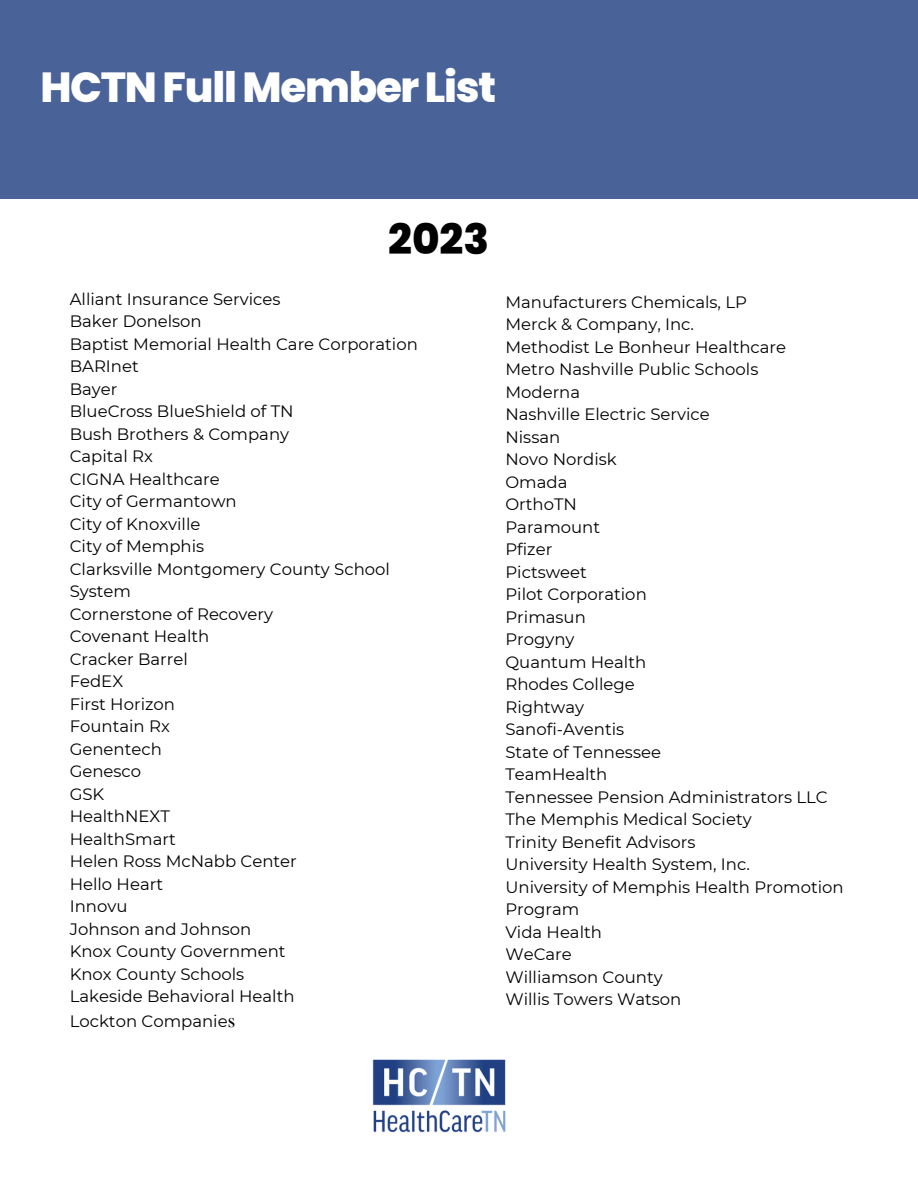
<style>
.page{position:relative;width:918px;height:1188px;background:#fff}
.page>*{position:absolute;margin:0;border:0;box-sizing:border-box;transform-origin:0 0}
.t1{font:800 42px "Poppins";letter-spacing:-.03em;color:#fff}
.t2{font:800 42px "Poppins";color:#000}
.t3{font:16.5px/22.5px "Montserrat";color:#000}
.s1{font-family:"Times";font-size:19.5px}
</style>
<div class="page">
<div style="left:0;top:0;width:918px;height:198px;background:#496399"></div>
<img style="left:372px;top:1059px;width:134px;height:74px">
<p class="t1" style="left:40px;top:58px;width:457px">HCTN Full Member List</p>
<p class="t2" style="left:388px;top:210px;width:103px">2023</p>
<p class="t3" style="left:70px;top:288px;width:350px">Alliant Insurance Services<br>Baker Donelson<br>Baptist Memorial Health Care Corporation<br>BARInet<br>Bayer<br>BlueCross BlueShield of TN<br>Bush Brothers &amp; Company<br>Capital Rx<br>CIGNA Healthcare<br>City of Germantown<br>City of Knoxville<br>City of Memphis<br>Clarksville Montgomery County School<br>System<br>Cornerstone of Recovery<br>Covenant Health<br>Cracker Barrel<br>FedEX<br>First Horizon<br>Fountain Rx<br>Genentech<br>Genesco<br>GSK<br>HealthNEXT<br>HealthSmart<br>Helen Ross McNabb Center<br>Hello Heart<br>Innovu<br>Johnson and Johnson<br>Knox County Government<br>Knox County Schools<br>Lakeside Behavioral Health</p>
<p class="t3" style="left:70px;top:1010px;width:167px">Lockton Companie<span class="s1">s</span></p>
<p class="t3" style="left:505px;top:290px;width:243px">Manufacturers Chemicals, LP</p>
<p class="t3" style="left:505px;top:313px;width:190px">Merck &amp; Company, Inc.</p>
<p class="t3" style="left:505px;top:335px;width:282px">Methodist Le Bonheur Healthcare</p>
<p class="t3" style="left:505px;top:358px;width:254px">Metro Nashville Public Schools</p>
<p class="t3" style="left:505px;top:380px;width:76px">Moderna</p>
<p class="t3" style="left:505px;top:403px;width:206px">Nashville Electric Service</p>
<p class="t3" style="left:505px;top:425px;width:56px">Nissan</p>
<p class="t3" style="left:505px;top:448px;width:113px">Novo Nordisk</p>
<p class="t3" style="left:505px;top:470px;width:63px">Omada</p>
<p class="t3" style="left:505px;top:493px;width:73px">OrthoTN</p>
<p class="t3" style="left:505px;top:515px;width:96px">Paramount</p>
<p class="t3" style="left:505px;top:538px;width:48px">Pfizer</p>
<p class="t3" style="left:505px;top:560px;width:83px">Pictsweet</p>
<p class="t3" style="left:505px;top:583px;width:143px">Pilot Corporation</p>
<p class="t3" style="left:505px;top:605px;width:82px">Primasun</p>
<p class="t3" style="left:505px;top:628px;width:71px">Progyny</p>
<p class="t3" style="left:505px;top:650px;width:142px">Quantum Health</p>
<p class="t3" style="left:505px;top:673px;width:131px">Rhodes College</p>
<p class="t3" style="left:505px;top:695px;width:80px">Rightway</p>
<p class="t3" style="left:505px;top:718px;width:120px">Sanofi-Aventis</p>
<p class="t3" style="left:505px;top:740px;width:157px">State of Tennessee</p>
<p class="t3" style="left:505px;top:763px;width:104px">TeamHealth</p>
<p class="t3" style="left:505px;top:785px;width:324px">Tennessee Pension Administrators LLC</p>
<p class="t3" style="left:505px;top:808px;width:248px">The Memphis Medical Society</p>
<p class="t3" style="left:505px;top:830px;width:192px">Trinity Benefit Advisors</p>
<p class="t3" style="left:505px;top:853px;width:246px">University Health System, Inc.</p>
<p class="t3" style="left:505px;top:875px;width:340px">University of Memphis Health Promotion</p>
<p class="t3" style="left:505px;top:898px;width:75px">Program</p>
<p class="t3" style="left:505px;top:920px;width:98px">Vida Health</p>
<p class="t3" style="left:505px;top:943px;width:68px">WeCare</p>
<p class="t3" style="left:505px;top:965px;width:159px">Williamson County</p>
<p class="t3" style="left:505px;top:988px;width:178px">Willis Towers Watson</p>
</div>
